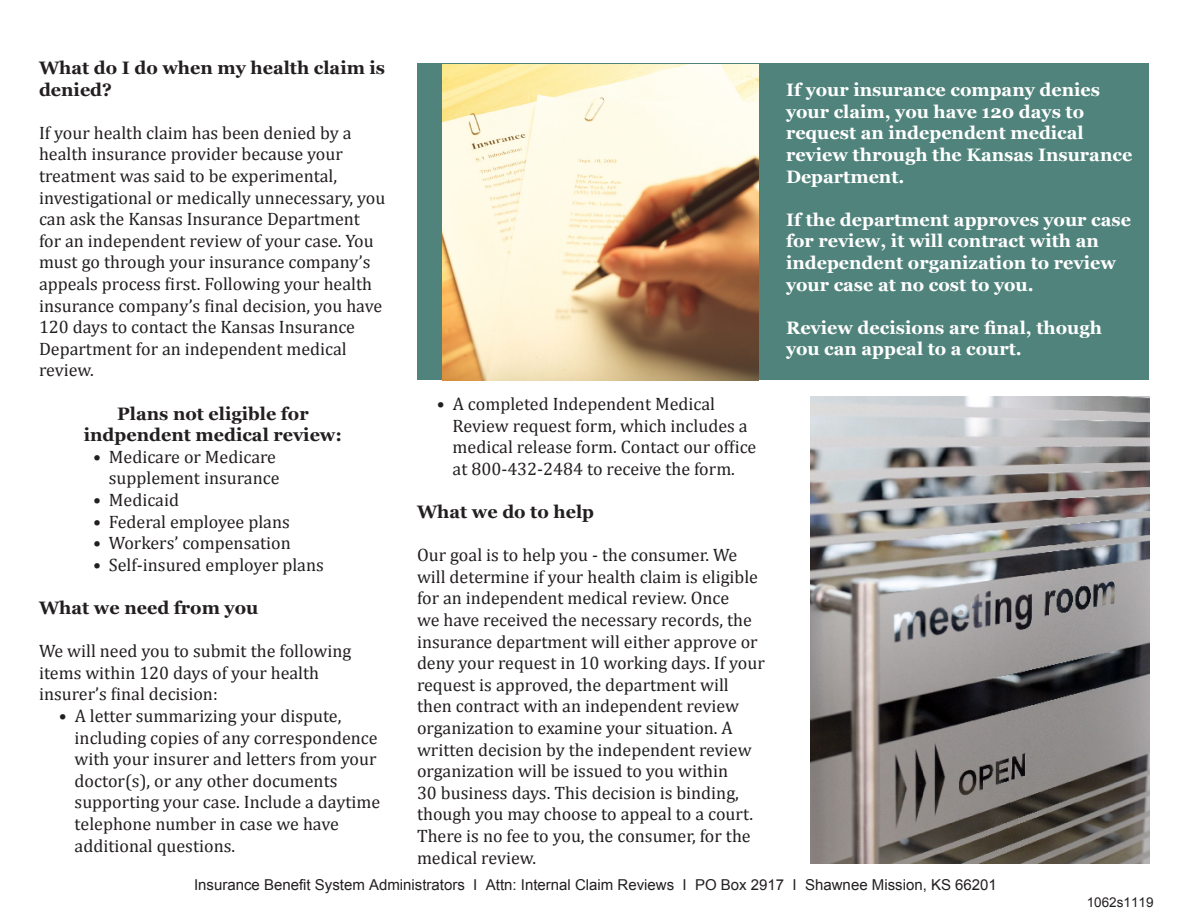
<style>
.page{position:relative;width:1188px;height:918px;background:#fff}
.page>*{position:absolute;margin:0;border:0;box-sizing:border-box;transform-origin:0 0}
.t1{font:18px/21.6px "Cambria";color:#231f20}
.t2{font:700 18px/21.6px "Georgia";color:#fff}
.t3{font:700 18px/21.6px "Georgia";color:#231f20}
.t4{font:15px "Arial";color:#231f20}
.t5{font:13.5px "Arial";color:#231f20}
</style>
<div class="page">
<img style="left:811px;top:396px;width:339px;height:468px">
<div style="left:417px;top:63px;width:731px;height:317px;background:#50837c"></div>
<img style="left:443px;top:65px;width:315px;height:315px">
<p class="t3" style="left:39px;top:57px;width:348px">What do I do when my health claim is denied?</p>
<p class="t1" style="left:39px;top:122px;width:314px">If your health claim has been denied by a health insurance provider because your treatment was said to be experimental,</p>
<p class="t1" style="left:39px;top:187px;width:348px">investigational or medically unnecessary, you can ask the Kansas Insurance Department for an independent review of your case. You must go through your insurance company’s appeals process first. Following your health insurance company’s final decision, you have 120 days to contact the Kansas Insurance</p>
<p class="t1" style="left:39px;top:338px;width:309px">Department for an independent medical review.</p>
<p class="t3" style="left:117px;top:403px;width:193px">Plans not eligible for</p>
<p class="t3" style="left:84px;top:424px;width:260px">indpendent medical review:</p>
<p class="t1" style="left:93px;top:446px;width:185px">• Medicare or Medicare</p>
<p class="t1" style="left:109px;top:467px;width:172px">supplement insurance</p>
<p class="t1" style="left:93px;top:489px;width:88px">• Medicaid</p>
<p class="t1" style="left:93px;top:511px;width:198px">• Federal employee plans</p>
<p class="t1" style="left:93px;top:532px;width:199px">• Workers’ compensation</p>
<p class="t1" style="left:93px;top:554px;width:232px">• Self-insured employer plans</p>
<p class="t3" style="left:39px;top:597px;width:221px">What we need from you</p>
<p class="t1" style="left:39px;top:640px;width:314px">We will need you to submit the following items within 120 days of your health</p>
<p class="t1" style="left:39px;top:683px;width:180px">insurer’s final decision:</p>
<p class="t1" style="left:59px;top:705px;width:284px">• A letter summarizing your dispute,</p>
<p class="t1" style="left:75px;top:727px;width:304px">including copies of any correspondence</p>
<p class="t1" style="left:75px;top:748px;width:303px">with your insurer and letters from your</p>
<p class="t1" style="left:75px;top:770px;width:264px">doctor(s), or any other documents</p>
<p class="t1" style="left:75px;top:791px;width:307px">supporting your case. Include a daytime</p>
<p class="t1" style="left:75px;top:813px;width:266px">telephone number in case we have</p>
<p class="t1" style="left:75px;top:835px;width:162px">additional questions.</p>
<p class="t1" style="left:437px;top:393px;width:280px">• A completed Independent Medical</p>
<p class="t1" style="left:453px;top:415px;width:297px">Review request form, which includes a</p>
<p class="t1" style="left:453px;top:436px;width:305px">medical release form. Contact our office</p>
<p class="t1" style="left:453px;top:458px;width:284px">at 800-432-2484 to receive the form.</p>
<p class="t3" style="left:417px;top:501px;width:179px">What we do to help</p>
<p class="t1" style="left:417px;top:544px;width:349px">Our goal is to help you - the consumer. We will determine if your health claim is eligible for an independent medical review. Once<br>we have received the necessary records, the insurance department will either approve or deny your request in 10 working days. If your request is approved, the department will then contract with an independent review organization to examine your situation. A written decision by the independent review organization will be issued to you within<br>30 business days. This decision is binding, though you may choose to appeal to a court.<br>There is no fee to you, the consumer, for the medical review.</p>
<p class="t2" style="left:786px;top:79px;width:316px">If your insurance company denies your claim, you have 120 days to</p>
<p class="t2" style="left:786px;top:122px;width:299px">request an independent medical</p>
<p class="t2" style="left:786px;top:144px;width:348px">review through the Kansas Insurance<br>Department.</p>
<p class="t2" style="left:786px;top:209px;width:346px">If the department approves your case for review, it will contract with an independent organization to review your case at no cost to you.</p>
<p class="t2" style="left:786px;top:317px;width:317px">Review decisions are final, though you can appeal to a court.</p>
<p class="t4" style="left:194px;top:875px;width:804px">Insurance Benefit System Administrators I Attn: Internal Claim Reviews I PO Box 2917 I Shawnee Mission, KS 66201</p>
<p class="t5" style="left:1087px;top:893px;width:68px">1062s1119</p>
</div>
